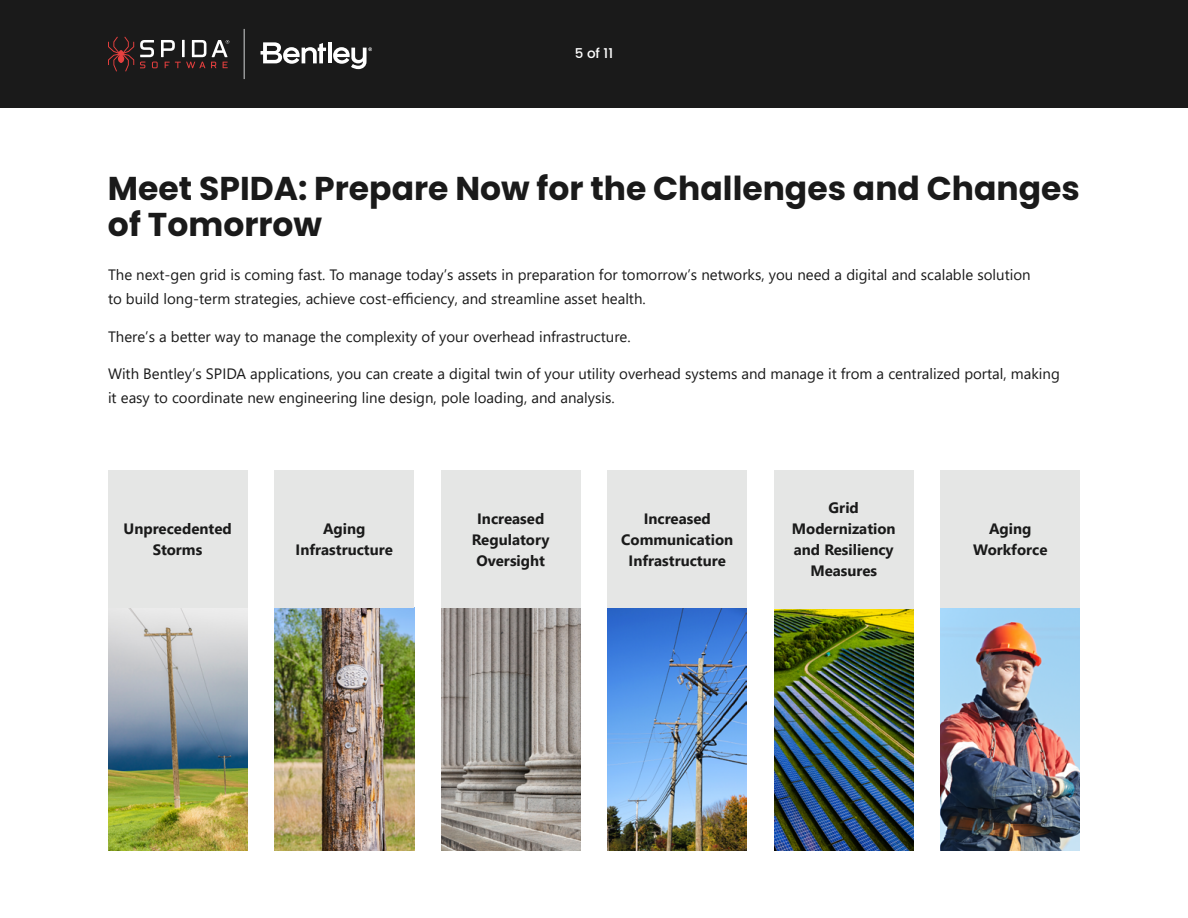
<style>
.page{position:relative;width:1188px;height:918px;background:#fff}
.page>*{position:absolute;margin:0;border:0;box-sizing:border-box;transform-origin:0 0}
.t1{font:700 33px/36px "Poppins";color:#1a1a1a}
.t2{font:15px/24px "Segoe UI";color:#1a1a1a}
.t3{font:700 15px/21px "Segoe UI";color:#1a1a1a;text-align:center}
.t4{font:500 13.5px "Poppins";color:#fff}
</style>
<div class="page">
<div style="left:0;top:0;width:1188px;height:108px;background:#1a1a1a"></div>
<hr style="left:244px;top:29px;width:1px;height:50px;background:#d1d3d4">
<svg style="left:261px;top:42px;width:65px;height:22px"></svg>
<hr style="left:328px;top:42px;width:3px;height:21px;background:#fff">
<svg style="left:333px;top:47px;width:39px;height:22px"></svg>
<svg style="left:108px;top:37px;width:26px;height:34px"></svg>
<svg style="left:140px;top:40px;width:89px;height:28px"></svg>
<img style="left:108px;top:607px;width:140px;height:243px">
<div style="left:108px;top:471px;width:139px;height:137px;background:#e5e6e5"></div>
<img style="left:274px;top:608px;width:140px;height:242px">
<div style="left:274px;top:471px;width:140px;height:137px;background:#e5e6e5"></div>
<img style="left:441px;top:608px;width:139px;height:242px">
<div style="left:441px;top:471px;width:139px;height:137px;background:#e5e6e5"></div>
<img style="left:608px;top:608px;width:139px;height:242px">
<div style="left:608px;top:471px;width:139px;height:137px;background:#e5e6e5"></div>
<img style="left:774px;top:609px;width:140px;height:241px">
<div style="left:774px;top:470px;width:140px;height:139px;background:#e5e6e5"></div>
<img style="left:940px;top:608px;width:140px;height:242px">
<div style="left:940px;top:471px;width:140px;height:137px;background:#e5e6e5"></div>
<p class="t4" style="left:575px;top:46px;width:40px">5 of 11</p>
<h1 class="t1" style="left:108px;top:170px;width:973px">Meet SPIDA: Prepare Now for the Challenges and Changes of Tomorrow</h1>
<p class="t2" style="left:108px;top:262px;width:924px">The next-gen grid is coming fast. To manage today’s assets in preparation for tomorrow’s networks, you need a digital and scalable solution to build long-term strategies, achieve cost-efficiency, and streamline asset health.</p>
<p class="t2" style="left:108px;top:323px;width:524px">There’s a better way to manage the complexity of your overhead infrastructure.</p>
<p class="t2" style="left:108px;top:361px;width:953px">With Bentley’s SPIDA applications, you can create a digital twin of your utility overhead systems and manage it from a centralized portal, making it easy to coordinate new engineering line design, pole loading, and analysis.</p>
<p class="t3" style="left:124px;top:517px;width:110px">Unprecedented<br>Storms</p>
<p class="t3" style="left:296px;top:517px;width:99px">Aging<br>Infrastructure</p>
<p class="t3" style="left:472px;top:507px;width:79px">Increased<br>Regulatory<br>Oversight</p>
<p class="t3" style="left:621px;top:507px;width:114px">Increased<br>Communication<br>Infrastructure</p>
<p class="t3" style="left:792px;top:496px;width:105px">Grid<br>Modernization and Resiliency<br>Measures</p>
<p class="t3" style="left:973px;top:517px;width:76px">Aging<br>Workforce</p>
</div>
